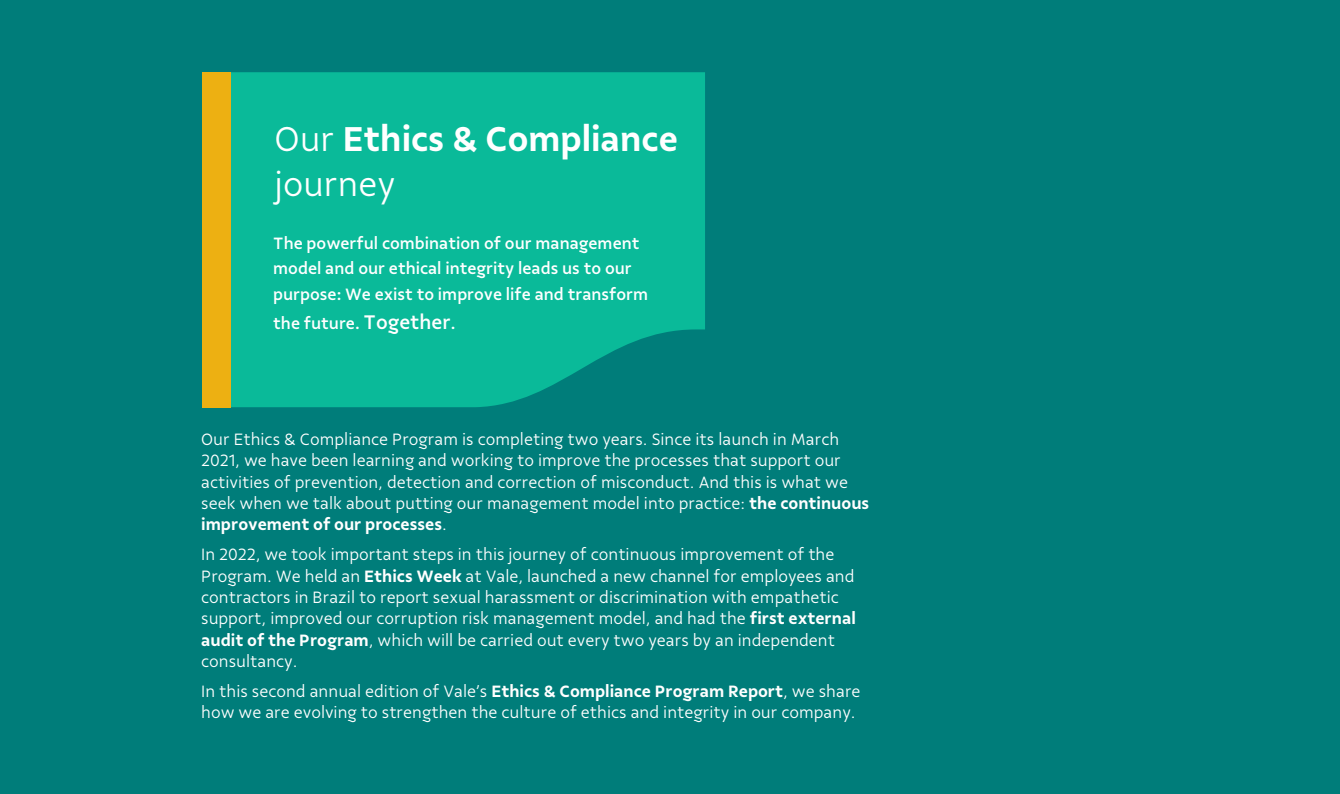
<style>
.page{position:relative;width:1340px;height:794px;background:#fff}
.page>*{position:absolute;margin:0;border:0;box-sizing:border-box;transform-origin:0 0}
.t1{font:600 36.75px/44.8px "Vale Sans";color:#fff}
.t2{font:300 17.5px/21.3px "Vale Sans";color:#fff}
.t3{font:500 17.5px/25.6px "Vale Sans";color:#fff}
.s1{font-weight:300}
.s2{font-size:21px}
.s3{font-weight:600}
</style>
<div class="page">
<div style="left:0;top:0;width:1339px;height:794px;background:#007d7a"></div>
<div style="left:230px;top:72px;width:475px;height:335px;background:#0aba99"></div>
<div style="left:202px;top:72px;width:28px;height:335px;background:#edb012"></div>
<h1 class="t1" style="left:274px;top:117px;width:405px"><span class="s1">Our</span> Ethics &amp; Compliance <span class="s1">journey</span></h1>
<p class="t3" style="left:273px;top:230px;width:376px">The powerful combination of our management model and our ethical integrity leads us to our purpose: We exist to improve life and transform</p>
<p class="t3" style="left:273px;top:311px;width:184px">the future. <span class="s2">Together</span>.</p>
<p class="t2" style="left:201px;top:429px;width:669px">Our Ethics &amp; Compliance Program is completing two years. Since its launch in March 2021, we have been learning and working to improve the processes that support our activities of prevention, detection and correction of misconduct. And this is what we seek when we talk about putting our management model into practice: <span class="s3">the continuous improvement of our processes</span>.</p>
<p class="t2" style="left:201px;top:544px;width:656px">In 2022, we took important steps in this journey of continuous improvement of the Program. We held an <span class="s3">Ethics Week</span> at Vale, launched a new channel for employees and contractors in Brazil to report sexual harassment or discrimination with empathetic support, improved our corruption risk management model, and had the <span class="s3">first external audit of the Program</span>, which will be carried out every two years by an independent consultancy.</p>
<p class="t2" style="left:201px;top:681px;width:661px">In this second annual edition of Vale’s <span class="s3">Ethics &amp; Compliance Program Report</span>, we share how we are evolving to strengthen the culture of ethics and integrity in our company.</p>
</div>
